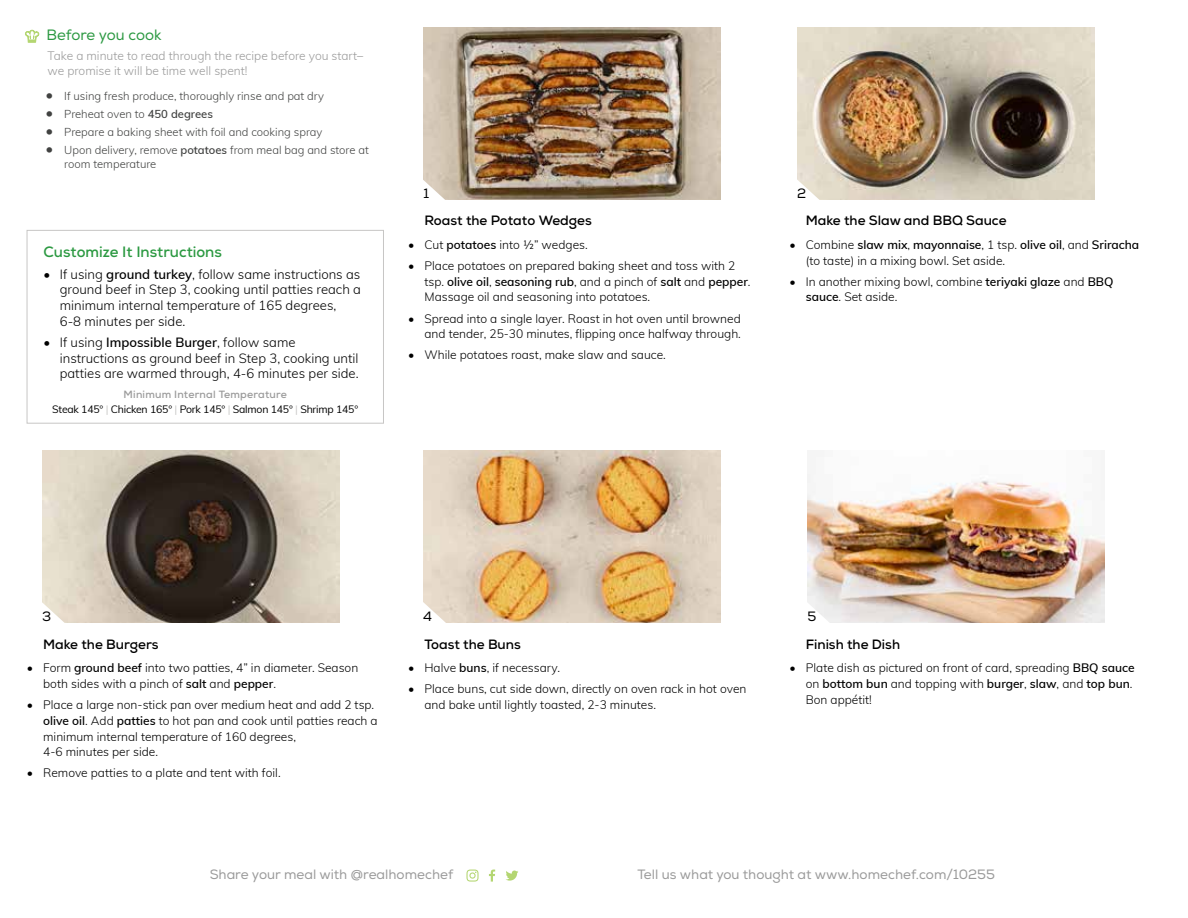
<style>
.page{position:relative;width:1188px;height:918px;background:#fff}
.page>*{position:absolute;margin:0;border:0;box-sizing:border-box;transform-origin:0 0}
.t1{font:700 15px "Nexa";color:#2c9942}
.t2{font:15px "Nexa";letter-spacing:-.005em;color:#2c9942}
.t3{font:700 13.5px "Nexa";color:#000}
.t4{font:13.5px "Nexa";color:#9a9a9a}
.t5{font:13.5px "Nexa";color:#000}
.t6{font:300 13.2px/15.8px "Muli";color:#000}
.t7{font:300 12px/15.8px "Muli";color:#000}
.t8{font:300 12px/15px "Muli";color:#9a9a9a}
.t9{font:300 11.25px/13.5px "Muli";color:#414241}
.t10{font:10.5px "Muli";letter-spacing:-.02em;color:#000}
.t11{font:700 10.5px "Nexa";letter-spacing:.02em;color:#9a9a9a}
.s1{font-size:15px}
.s2{font-weight:600}
.s3{color:#c7c6c5}
</style>
<div class="page">
<div style="left:27px;top:230px;width:357px;height:194px;border:1px solid #c7c6c5"></div>
<svg style="left:25px;top:30px;width:14px;height:12px"></svg>
<svg style="left:489px;top:870px;width:6px;height:12px"></svg>
<svg style="left:466px;top:870px;width:13px;height:12px"></svg>
<svg style="left:506px;top:871px;width:12px;height:10px"></svg>
<img style="left:42px;top:450px;width:297px;height:173px">
<img style="left:423px;top:450px;width:297px;height:173px">
<img style="left:423px;top:27px;width:297px;height:173px">
<img style="left:808px;top:474px;width:297px;height:149px">
<img style="left:797px;top:27px;width:297px;height:173px">
<svg style="left:423px;top:178px;width:24px;height:22px"></svg>
<svg style="left:797px;top:178px;width:24px;height:22px"></svg>
<svg style="left:42px;top:601px;width:24px;height:22px"></svg>
<svg style="left:423px;top:601px;width:24px;height:22px"></svg>
<svg style="left:807px;top:601px;width:24px;height:22px"></svg>
<p class="t2" style="left:46px;top:26px;width:117px">Before you cook</p>
<p class="t8" style="left:48px;top:47px;width:317px">Take a minute to read through the recipe before you start– we promise it will be time well spent!</p>
<p class="t9" style="left:45px;top:89px;width:280px"><span class="s1">•</span> If using fresh produce, thoroughly rinse and pat dry</p>
<p class="t9" style="left:45px;top:107px;width:169px"><span class="s1">•</span> Preheat oven to <span class="s2">450 degrees</span></p>
<p class="t9" style="left:45px;top:125px;width:278px"><span class="s1">•</span> Prepare a baking sheet with foil and cooking spray</p>
<p class="t9" style="left:64px;top:143px;width:306px;text-indent:-19px"><span class="s1">•</span> Upon delivery, remove <span class="s2">potatoes</span> from meal bag and store at room temperature</p>
<p class="t1" style="left:44px;top:243px;width:180px">Customize It Instructions</p>
<p class="t6" style="left:60px;top:265px;width:303px;text-indent:-16px">• If using <span class="s2">ground turkey</span>, follow same instructions as ground beef in Step 3, cooking until patties reach a minimum internal temperature of 165 degrees,<br>6-8 minutes per side.</p>
<p class="t6" style="left:60px;top:334px;width:300px;text-indent:-16px">• If using <span class="s2">Impossible Burger</span>, follow same instructions as ground beef in Step 3, cooking until patties are warmed through, 4-6 minutes per side.</p>
<p class="t11" style="left:124px;top:387px;width:165px">Minimum Internal Temperature</p>
<p class="t10" style="left:52px;top:401px;width:308px">Steak 145° <span class="s3">|</span> Chicken 165° <span class="s3">|</span> Pork 145° <span class="s3">|</span> Salmon 145° <span class="s3">|</span> Shrimp 145°</p>
<p class="t5" style="left:423px;top:185px;width:7px">1</p>
<p class="t3" style="left:425px;top:212px;width:169px">Roast the Potato Wedges</p>
<p class="t7" style="left:408px;top:236px;width:181px">• Cut <span class="s2">potatoes</span> into ½” wedges.</p>
<p class="t7" style="left:425px;top:257px;width:328px;text-indent:-16px">• Place potatoes on prepared baking sheet and toss with 2 tsp. <span class="s2">olive oil</span>, <span class="s2">seasoning rub</span>, and a pinch of <span class="s2">salt</span> and <span class="s2">pepper</span>.<br>Massage oil and seasoning into potatoes.</p>
<p class="t7" style="left:408px;top:310px;width:334px;text-align:right">• Spread into a single layer. Roast in hot oven until browned and tender, 25-30 minutes, flipping once halfway through.</p>
<p class="t7" style="left:408px;top:347px;width:259px">• While potatoes roast, make slaw and sauce.</p>
<p class="t5" style="left:797px;top:185px;width:11px">2</p>
<p class="t3" style="left:806px;top:212px;width:202px">Make the Slaw and BBQ Sauce</p>
<p class="t7" style="left:806px;top:236px;width:335px;text-indent:-16px">• Combine <span class="s2">slaw mix</span>, <span class="s2">mayonnaise</span>, 1 tsp. <span class="s2">olive oil</span>, and <span class="s2">Sriracha </span>(to taste) in a mixing bowl. Set aside.</p>
<p class="t7" style="left:806px;top:273px;width:309px;text-indent:-16px">• In another mixing bowl, combine <span class="s2">teriyaki glaze</span> and <span class="s2">BBQ sauce</span>. Set aside.</p>
<p class="t5" style="left:42px;top:608px;width:11px">3</p>
<p class="t5" style="left:423px;top:608px;width:10px">4</p>
<p class="t5" style="left:808px;top:608px;width:10px">5</p>
<p class="t3" style="left:43px;top:636px;width:117px">Make the Burgers</p>
<p class="t7" style="left:43px;top:659px;width:317px;text-indent:-16px">• Form <span class="s2">ground beef</span> into two patties, 4” in diameter. Season both sides with a pinch of <span class="s2">salt</span> and <span class="s2">pepper</span>.</p>
<p class="t7" style="left:43px;top:696px;width:336px;text-indent:-16px">• Place a large non-stick pan over medium heat and add 2 tsp. <span class="s2">olive oil</span>. Add <span class="s2">patties</span> to hot pan and cook until patties reach a minimum internal temperature of 160 degrees,<br>4-6 minutes per side.</p>
<p class="t7" style="left:27px;top:765px;width:255px">• Remove patties to a plate and tent with foil.</p>
<p class="t3" style="left:424px;top:635px;width:98px">Toast the Buns</p>
<p class="t7" style="left:408px;top:659px;width:153px">• Halve <span class="s2">buns</span>, if necessary.</p>
<p class="t7" style="left:424px;top:681px;width:323px;text-indent:-16px">• Place buns, cut side down, directly on oven rack in hot oven and bake until lightly toasted, 2-3 minutes.</p>
<p class="t3" style="left:806px;top:635px;width:96px">Finish the Dish</p>
<p class="t7" style="left:806px;top:659px;width:330px;text-indent:-16px">• Plate dish as pictured on front of card, spreading <span class="s2">BBQ sauce </span>on <span class="s2">bottom bun</span> and topping with <span class="s2">burger</span>, <span class="s2">slaw</span>, and <span class="s2">top bun</span>.<br>Bon appétit!</p>
<p class="t4" style="left:210px;top:867px;width:245px">Share your meal with @realhomechef</p>
<p class="t4" style="left:638px;top:867px;width:359px">Tell us what you thought at www.homechef.com/10255</p>
</div>
